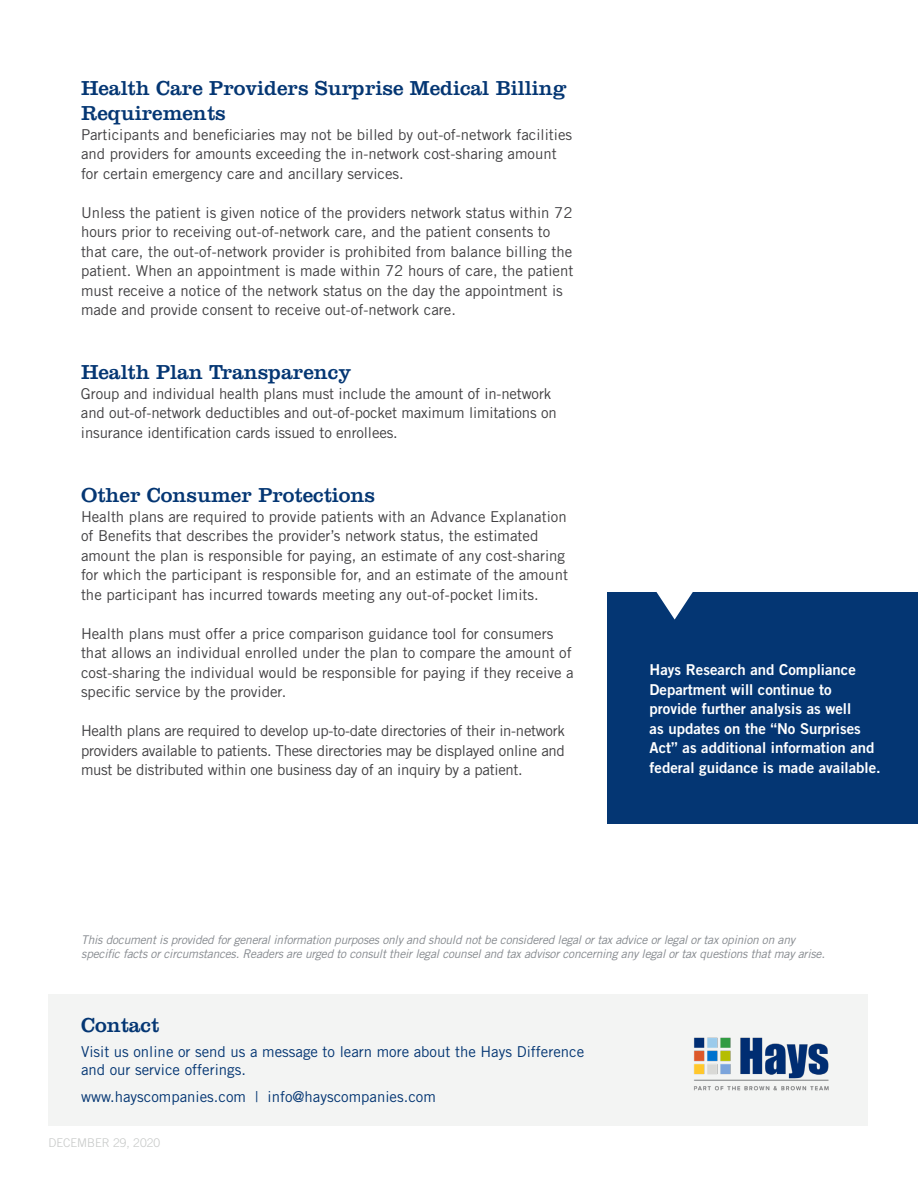
<style>
.page{position:relative;width:918px;height:1188px;background:#fff}
.page>*{position:absolute;margin:0;border:0;box-sizing:border-box;transform-origin:0 0}
.t1{font:21px/25.2px "Clarendon LT Std";color:#043673}
.t2{font:15px/19.5px "Trade Gothic LT Std";color:#414042}
.t3{font:15px/19.5px "Trade Gothic LT Std Bd 2";color:#fff}
.t4{font:15px/18px "Trade Gothic LT Std";color:#043673}
.t5{font:italic 12px/14.4px "Trade Gothic LT Std";letter-spacing:-.02em;color:#868a8f}
.t6{font:300 12px "Trade Gothic LT Std";color:#c7c9c8}
</style>
<div class="page">
<div style="left:49px;top:994px;width:819px;height:132px;background:#f3f4f3"></div>
<div style="left:608px;top:593px;width:310px;height:231px;background:#043673"></div>
<svg style="left:653px;top:592px;width:43px;height:28px"></svg>
<img style="left:694px;top:1037px;width:135px;height:54px">
<h1 class="t1" style="left:81px;top:75px;width:487px">Health Care Providers Surprise Medical Billing<br>Requirements</h1>
<p class="t2" style="left:81px;top:124px;width:493px">Participants and beneficiaries may not be billed by out-of-network facilities and providers for amounts exceeding the in-network cost-sharing amount for certain emergency care and ancillary services.</p>
<p class="t2" style="left:81px;top:202px;width:494px">Unless the patient is given notice of the providers network status within 72 hours prior to receiving out-of-network care, and the patient consents to that care, the out-of-network provider is prohibited from balance billing the patient. When an appointment is made within 72 hours of care, the patient must receive a notice of the network status on the day the appointment is made and provide consent to receive out-of-network care.</p>
<h1 class="t1" style="left:81px;top:360px;width:272px">Health Plan Transparency</h1>
<p class="t2" style="left:81px;top:384px;width:477px">Group and individual health plans must include the amount of in-network and out-of-network deductibles and out-of-pocket maximum limitations on insurance identification cards issued to enrollees.</p>
<h1 class="t1" style="left:81px;top:482px;width:296px">Other Consumer Protections</h1>
<p class="t2" style="left:81px;top:506px;width:489px">Health plans are required to provide patients with an Advance Explanation of Benefits that describes the provider’s network status, the estimated amount the plan is responsible for paying, an estimate of any cost-sharing for which the participant is responsible for, and an estimate of the amount the participant has incurred towards meeting any out-of-pocket limits.</p>
<p class="t2" style="left:81px;top:623px;width:494px">Health plans must offer a price comparison guidance tool for consumers that allows an individual enrolled under the plan to compare the amount of cost-sharing the individual would be responsible for paying if they receive a specific service by the provider.</p>
<p class="t2" style="left:81px;top:721px;width:486px;text-align:justify">Health plans are required to develop up-to-date directories of their in-network providers available to patients. These directories may be displayed online and must be distributed within one business day of an inquiry by a patient.</p>
<p class="t3" style="left:650px;top:660px;width:233px">Hays Research and Compliance<br>Department will continue to provide further analysis as well<br>as updates on the “No Surprises<br>Act” as additional information and federal guidance is made available.</p>
<p class="t5" style="left:81px;top:933px;width:745px">This document is provided for general information purposes only and should not be considered legal or tax advice or legal or tax opinion on any specific facts or circumstances. Readers are urged to consult their legal counsel and tax advisor concerning any legal or tax questions that may arise.</p>
<h1 class="t1" style="left:81px;top:1012px;width:80px">Contact</h1>
<p class="t4" style="left:81px;top:1042px;width:505px">Visit us online or send us a message to learn more about the Hays Difference and our service offerings.</p>
<p class="t4" style="left:81px;top:1087px;width:356px">www.hayscompanies.com | info@hayscompanies.com</p>
<p class="t6" style="left:49px;top:1136px;width:113px">DECEMBER 29, 2020</p>
</div>
